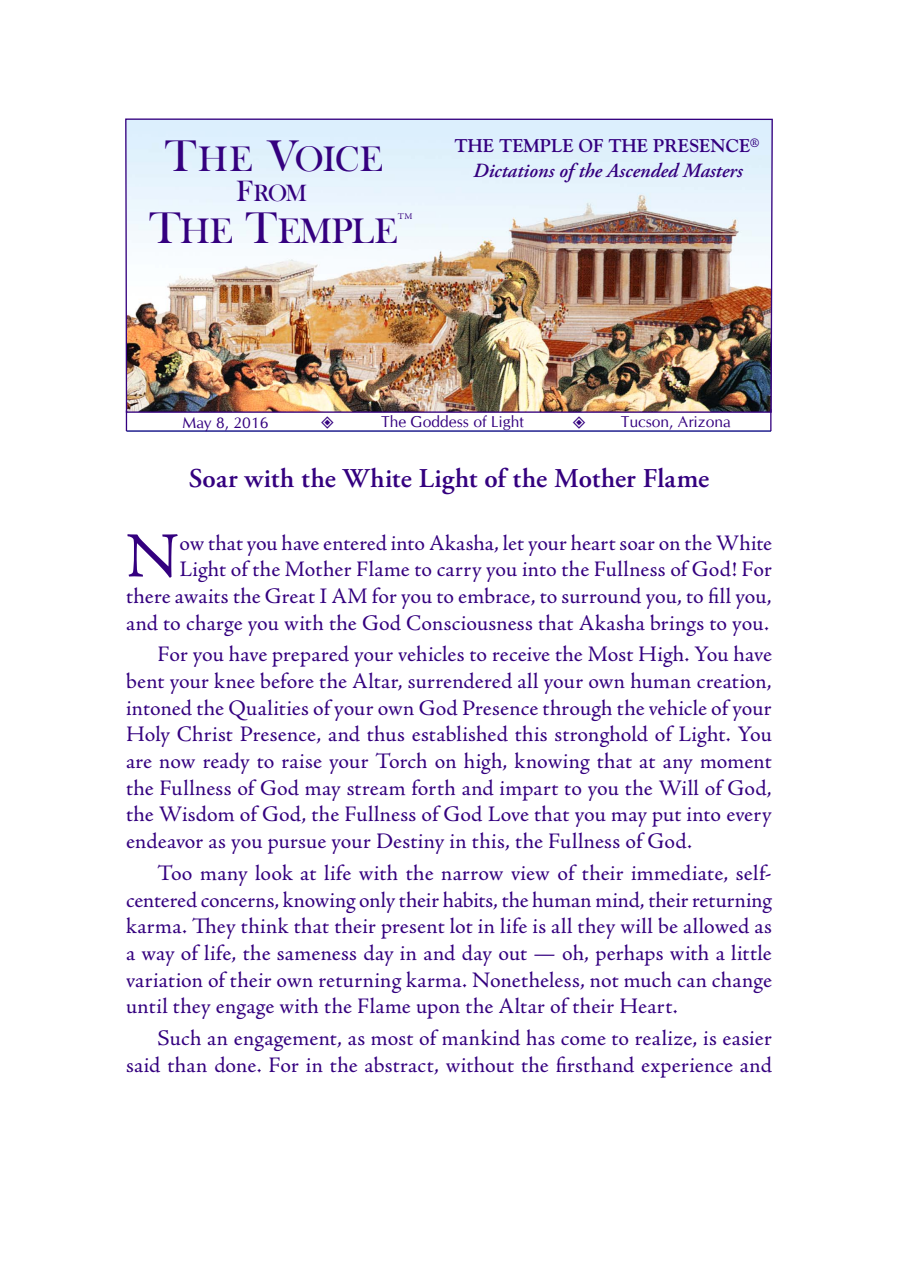
<style>
.page{position:relative;width:898px;height:1276px;background:#fff}
.page>*{position:absolute;margin:0;border:0;box-sizing:border-box;transform-origin:0 0}
.t1{font:64.58px "Adobe Jenson Pro";color:#34007f}
.t2{font:36.4px/71.8px "Bask Old Face SC800";letter-spacing:-.015em;color:#34007f;text-align:center}
.t3{font:600 27.12px "Adobe Garamond Pro";letter-spacing:.005em;color:#34007f}
.t4{font:24.15px "Bask Old Face SC800";color:#34007f}
.t5{font:22.22px/26.6px "Adobe Jenson Pro";letter-spacing:.01em;color:#34007f;text-align:right}
.t6{font:italic 600 20.12px "Adobe Garamond Pro";color:#34007f}
.t7{font:700 18.38px "Goudy";color:#34007f}
.t8{font:15.75px "CG Omega";color:#34007f}
.t9{font:8.75px "Adobe Jenson Pro";color:#34007f}
.s1{font-size:45.5px}
.s2{font-size:30.1px}
</style>
<div class="page">
<img style="left:125px;top:118px;width:648px;height:295px">
<hr style="left:126px;top:430px;width:645px;height:2px;background:#00007f">
<svg style="left:126px;top:410px;width:1px;height:21px"></svg>
<svg style="left:770px;top:409px;width:1px;height:22px"></svg>
<h2 class="t2" style="left:149px;top:124px;width:249px"><span class="s1">T</span>HE <span class="s1">V</span>OICE<br><span class="s1">T</span>HE <span class="s1">T</span>EMPLE</h2>
<p class="t4" style="left:236px;top:179px;width:72px"><span class="s2">F</span>ROM</p>
<p class="t9" style="left:398px;top:211px;width:16px">TM</p>
<p class="t7" style="left:454px;top:135px;width:306px">THE TEMPLE OF THE PRESENCE<sup>®</sup></p>
<p class="t6" style="left:473px;top:159px;width:271px">Dictations of the Ascended Masters</p>
<p class="t8" style="left:182px;top:413px;width:87px">May 8, 2016</p>
<p class="t8" style="left:381px;top:412px;width:144px">The Goddess of Light</p>
<p class="t8" style="left:621px;top:412px;width:112px">Tucson, Arizona</p>
<p class="t3" style="left:189px;top:463px;width:522px">Soar with the White Light of the Mother Flame</p>
<p class="t5" style="left:126px;top:530px;width:647px">ow that you have entered into Akasha, let your heart soar on the White<br>Light of the Mother Flame to carry you into the Fullness of God! For<br>there awaits the Great I AM for you to embrace, to surround you, to fill you, and to charge you with the God Consciousness that Akasha brings to you.</p>
<p class="t5" style="left:126px;top:641px;width:647px;text-align:justify;text-indent:31px">For you have prepared your vehicles to receive the Most High. You have bent your knee before the Altar, surrendered all your own human creation, intoned the Qualities of your own God Presence through the vehicle of your Holy Christ Presence, and thus established this stronghold of Light. You are now ready to raise your Torch on high, knowing that at any moment the Fullness of God may stream forth and impart to you the Will of God, the Wisdom of God, the Fullness of God Love that you may put into every endeavor as you pursue your Destiny in this, the Fullness of God.</p>
<p class="t5" style="left:126px;top:860px;width:647px;text-align:justify;text-indent:31px">Too many look at life with the narrow view of their immediate, self&shy;centered concerns, knowing only their habits, the human mind, their returning karma. They think that their present lot in life is all they will be allowed as a way of life, the sameness day in and day out — oh, perhaps with a little variation of their own returning karma. Nonetheless, not much can change until they engage with the Flame upon the Altar of their Heart.</p>
<p class="t5" style="left:126px;top:1025px;width:647px">Such an engagement, as most of mankind has come to realize, is easier said than done. For in the abstract, without the firsthand experience and</p>
<h1 class="t1" style="left:126px;top:519px;width:54px">N</h1>
</div>
